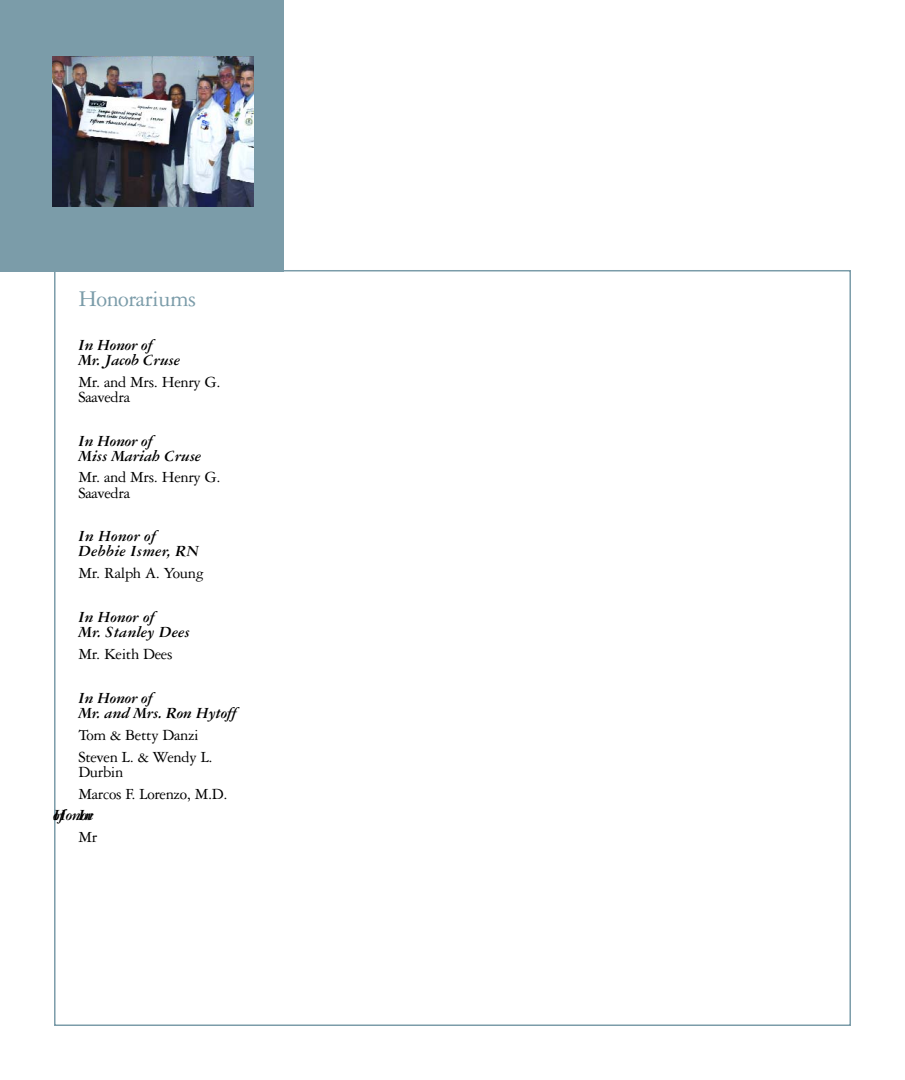
<style>
.page{position:relative;width:905px;height:1080px;background:#fff}
.page>*{position:absolute;margin:0;border:0;box-sizing:border-box;transform-origin:0 0}
.t1{font:24px "Garamond Three";letter-spacing:-.02em;color:#7b9ca9}
.t2{font:16.5px/15.1px "Garamond Three";letter-spacing:-.02em;color:#000}
.t3{font:italic 700 16.5px/15.1px "Garamond Three";letter-spacing:-.02em;color:#000}
.t4{font:italic 700 16.5px/15.1px "Garamond Three";color:#000}
</style>
<div class="page">
<div style="left:0;top:0;width:283px;height:271px;background:#7b9ca9"></div>
<img style="left:53px;top:56px;width:200px;height:151px">
<h1 class="t1" style="left:78px;top:290px;width:119px">Honorariums</h1>
<p class="t3" style="left:78px;top:338px;width:103px">In Honor of<br>Mr. Jacob Cruse</p>
<p class="t2" style="left:78px;top:376px;width:144px">Mr. and Mrs. Henry G.<br>Saavedra</p>
<p class="t3" style="left:78px;top:434px;width:124px">In Honor of<br>Miss Mariah Cruse</p>
<p class="t2" style="left:78px;top:471px;width:144px">Mr. and Mrs. Henry G.<br>Saavedra</p>
<p class="t4" style="left:78px;top:530px;width:123px">In Honor of<br>Debbie Ismer, RN</p>
<p class="t2" style="left:78px;top:567px;width:127px">Mr. Ralph A. Young</p>
<p class="t3" style="left:78px;top:611px;width:113px">In Honor of<br>Mr. Stanley Dees</p>
<p class="t2" style="left:78px;top:648px;width:96px">Mr. Keith Dees</p>
<p class="t3" style="left:78px;top:692px;width:160px">In Honor of<br>Mr. and Mrs. Ron Hytoff</p>
<p class="t2" style="left:78px;top:725px;width:136px;line-height:21.9px">Tom &amp; Betty Danzi<br>Steven L. &amp; Wendy L.</p>
<p class="t2" style="left:78px;top:762px;width:151px;line-height:21.9px">Durbin<br>Marcos F. Lorenzo, M.D.</p>
<p class="t3" style="left:78px;top:809px;width:17px">In</p>
<p class="t3" style="left:53px;top:809px;width:13px">of</p>
<p class="t3" style="left:53px;top:809px;width:41px">Honor</p>
<p class="t2" style="left:78px;top:831px;width:20px">Mr</p>
</div>
